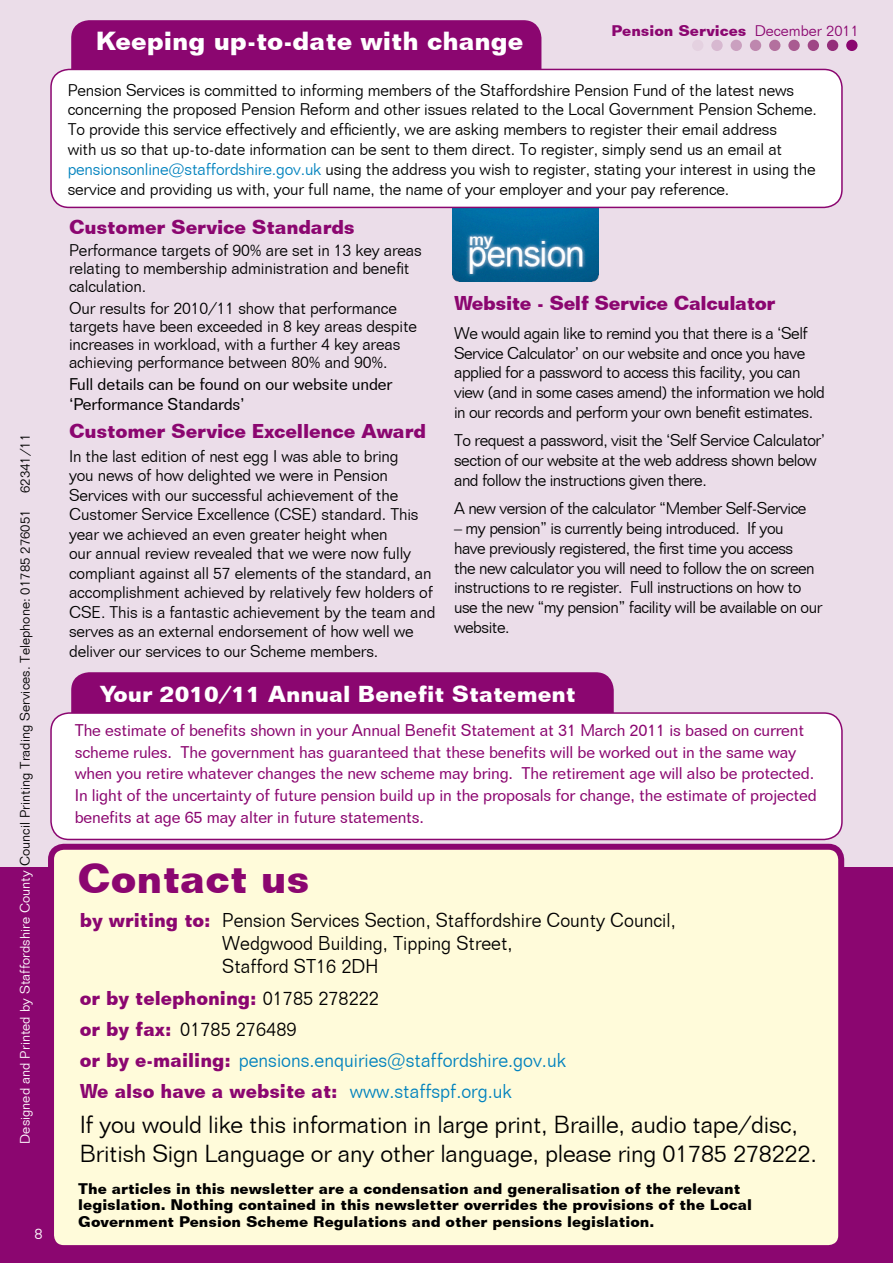
<style>
.page{position:relative;width:893px;height:1263px;background:#ebdde9}
.page>*{position:absolute;margin:0;border:0;box-sizing:border-box;transform-origin:0 0}
.t1{font:700 40.5px "Folio BT";color:#8b0670}
.t2{font:700 25.5px "Folio BT";color:#fff}
.t3{font:300 24px/28.8px "Folio BT";letter-spacing:-.01em;color:#000}
.t4{font:700 22.5px "Folio BT";color:#fff}
.t5{font:700 19.5px/31px "Folio BT";letter-spacing:-.01em;color:#8b0670;scale:.95 1}
.t6{font:300 19.5px/23.4px "Folio BT";color:#000;scale:.95 1}
.t7{font:700 19.5px "Folio BT";letter-spacing:-.01em;color:#8b0670}
.t8{font:300 16.5px/19.5px "Folio BT";letter-spacing:-.01em;color:#000}
.t9{font:300 16.5px/19.8px "Folio BT";letter-spacing:-.03em;color:#000}
.t10{font:16.5px/21.8px "Folio BT";letter-spacing:-.01em;color:#8b0670}
.t11{font:16.5px/19.8px "Folio BT";letter-spacing:-.01em;color:#000}
.t12{font:700 15px/16.5px "Folio BT";color:#000}
.t13{font:700 15px "Folio BT";color:#8b0670}
.t14{font:300 15px "Folio BT";color:#fff}
.t15{font:300 13.5px "Folio BT";color:#000}
.s1{color:#fff}
.s2{font-weight:300}
.s3{color:#0082be}
.s4{font-weight:700;color:#8b0670}
.s5{font-weight:300;color:#000}
.s6{font-weight:300;color:#0082be}
</style>
<div class="page">
<img style="left:453px;top:208px;width:145px;height:73px">
<div style="left:71px;top:672px;width:543px;height:156px;background:#8b0670;border-radius:18px"></div>
<div style="left:51px;top:713px;width:791px;height:126px;background:#fff;border-radius:18px"></div>
<div style="left:50px;top:712px;width:793px;height:128px;border:2px solid #8b0670;border-radius:18px"></div>
<div style="left:0;top:867px;width:893px;height:396px;background:#8b0670"></div>
<div style="left:71px;top:20px;width:470px;height:156px;background:#8b0670;border-radius:18px"></div>
<div style="left:51px;top:69px;width:791px;height:138px;background:#fff;border-radius:18px"></div>
<div style="left:50px;top:69px;width:793px;height:139px;border:2px solid #8b0670;border-radius:18px"></div>
<div style="left:51px;top:847px;width:790px;height:401px;background:#fffbda;border-radius:13px"></div>
<div style="left:48px;top:844px;width:796px;height:407px;border:6px solid #8b0670;border-radius:13px"></div>
<div style="left:846px;top:40px;width:11px;height:11px;background:#8b0670;border-radius:50%"></div>
<div style="left:827px;top:40px;width:11px;height:11px;background:#942e7a;border-radius:50%"></div>
<div style="left:808px;top:40px;width:11px;height:11px;background:#9f4685;border-radius:50%"></div>
<div style="left:788px;top:40px;width:12px;height:11px;background:#a95b91;border-radius:50%"></div>
<div style="left:769px;top:40px;width:11px;height:11px;background:#b3709e;border-radius:50%"></div>
<div style="left:750px;top:40px;width:11px;height:11px;background:#be87ae;border-radius:50%"></div>
<div style="left:731px;top:40px;width:11px;height:11px;background:#caa0bf;border-radius:50%"></div>
<div style="left:711px;top:40px;width:12px;height:11px;background:#d7b8d0;border-radius:50%"></div>
<div style="left:692px;top:40px;width:11px;height:11px;background:#e4d1e0;border-radius:50%"></div>
<p class="t15" style="left:17px;top:1143px;width:711px;rotate:-90deg"><span class="s1">Designed and Printed by Staffordshire County</span> Council Printing Trading Services. Telephone: 01785 276051 62341/11</p>
<p class="t14" style="left:34px;top:1225px;width:10px">8</p>
<p class="t13" style="left:611px;top:21px;width:249px">Pension Services <span class="s2">December 2011</span></p>
<h2 class="t2" style="left:96px;top:25px;width:429px">Keeping up-to-date with change</h2>
<p class="t8" style="left:68px;top:80px;width:751px">Pension Services is committed to informing members of the Staffordshire Pension Fund of the latest news concerning the proposed Pension Reform and other issues related to the Local Government Pension Scheme.<br>To provide this service effectively and efficiently, we are asking members to register their email address<br>with us so that up-to-date information can be sent to them direct. To register, simply send us an email at <span class="s3">pensionsonline@staffordshire.gov.uk</span> using the address you wish to register, stating your interest in using the service and providing us with, your full name, the name of your employer and your pay reference.</p>
<p class="t7" style="left:69px;top:215px;width:287px">Customer Service Standards</p>
<p class="t8" style="left:69px;top:241px;width:354px;line-height:18px">Performance targets of 90% are set in 13 key areas relating to membership administration and benefit calculation.</p>
<p class="t8" style="left:69px;top:299px;width:349px;line-height:18px">Our results for 2010/11 show that performance targets have been exceeded in 8 key areas despite increases in workload, with a further 4 key areas achieving performance between 80% and 90%.</p>
<p class="t11" style="left:69px;top:374px;width:325px">Full details can be found on our website under ‘Performance Standards’</p>
<p class="t7" style="left:69px;top:419px;width:358px">Customer Service Excellence Award</p>
<p class="t8" style="left:69px;top:446px;width:368px">In the last edition of nest egg I was able to bring<br>you news of how delighted we were in Pension Services with our successful achievement of the Customer Service Excellence (CSE) standard. This year we achieved an even greater height when<br>our annual review revealed that we were now fully compliant against all 57 elements of the standard, an accomplishment achieved by relatively few holders of CSE. This is a fantastic achievement by the team and serves as an external endorsement of how well we deliver our services to our Scheme members.</p>
<p class="t7" style="left:454px;top:291px;width:323px">Website - Self Service Calculator</p>
<p class="t9" style="left:454px;top:323px;width:372px">We would again like to remind you that there is a ‘Self Service Calculator’ on our website and once you have applied for a password to access this facility, you can view (and in some cases amend) the information we hold in our records and perform your own benefit estimates.</p>
<p class="t9" style="left:454px;top:430px;width:373px">To request a password, visit the ‘Self Service Calculator’ section of our website at the web address shown below and follow the instructions given there.</p>
<p class="t9" style="left:454px;top:498px;width:354px">A new version of the calculator “Member Self-Service</p>
<p class="t9" style="left:454px;top:518px;width:370px">– my pension” is currently being introduced. If you<br>have previously registered, the first time you access<br>the new calculator you will need to follow the on screen instructions to re register. Full instructions on how to use the new “my pension” facility will be available on our website.</p>
<h3 class="t4" style="left:100px;top:681px;width:477px">Your 2010/11 Annual Benefit Statement</h3>
<p class="t10" style="left:75px;top:719px;width:744px">The estimate of benefits shown in your Annual Benefit Statement at 31 March 2011 is based on current scheme rules. The government has guaranteed that these benefits will be worked out in the same way when you retire whatever changes the new scheme may bring. The retirement age will also be protected.<br>In light of the uncertainty of future pension build up in the proposals for change, the estimate of projected benefits at age 65 may alter in future statements.</p>
<h1 class="t1" style="left:78px;top:854px;width:233px">Contact us</h1>
<p class="t6" style="left:222px;top:908px;width:479px;text-indent:-142px"><span class="s4">by writing to:</span> Pension Services Section, Staffordshire County Council,<br>Wedgwood Building, Tipping Street,<br>Stafford ST16 2DH</p>
<p class="t5" style="left:80px;top:982px;width:513px">or by telephoning: <span class="s5">01785 278222<br></span>or by fax: <span class="s5">01785 276489<br></span>or by e-mailing: <span class="s6">pensions.enquiries@staffordshire.gov.uk </span>We also have a website at: <span class="s6">www.staffspf.org.uk</span></p>
<h3 class="t3" style="left:80px;top:1110px;width:739px">If you would like this information in large print, Braille, audio tape/disc,<br>British Sign Language or any other language, please ring 01785 278222.</h3>
<p class="t12" style="left:78px;top:1180px;width:675px">The articles in this newsletter are a condensation and generalisation of the relevant legislation. Nothing contained in this newsletter overrides the provisions of the Local<br>Government Pension Scheme Regulations and other pensions legislation.</p>
</div>
